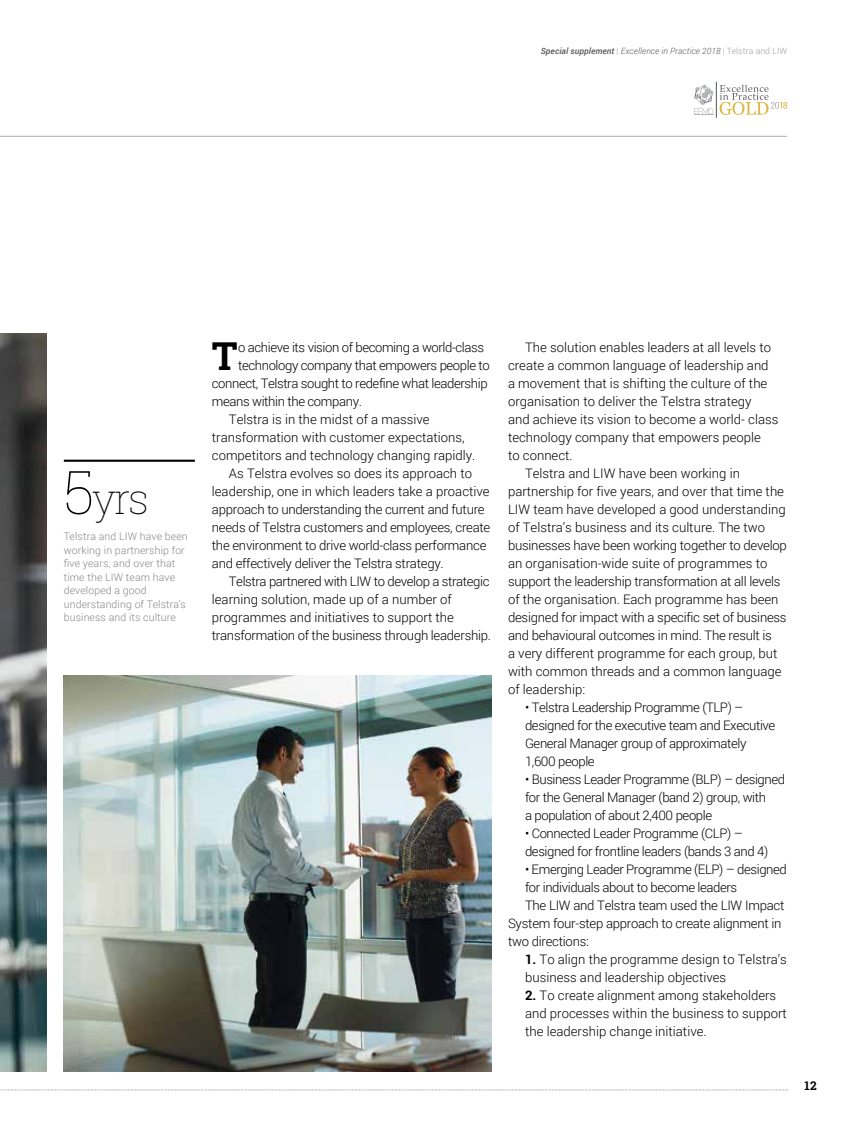
<style>
.page{position:relative;width:851px;height:1127px;background:#fff}
.page>*{position:absolute;margin:0;border:0;box-sizing:border-box;transform-origin:0 0}
.t1{font:100 42px "Roboto Slab";color:#000}
.t2{font:700 38.4px "Roboto Slab";color:#000}
.t3{font:300 13.2px/18px "Roboto";letter-spacing:-.02em;color:#000}
.t4{font:300 13.2px/18px "Roboto";color:#000}
.t5{font:700 12px "Roboto Slab";color:#000}
.t6{font:300 10.5px/13.5px "Roboto";letter-spacing:.01em;color:#87888a}
.t7{font:italic 300 8.7px "Roboto";letter-spacing:.01em;color:#58585a}
.s1{font-weight:500}
.s2{font-style:normal;color:#9c9e9f}
.s3{font-size:60px}
.s4{font-weight:700}
</style>
<div class="page">
<svg style="left:0;top:1089px;width:787px;height:1px"></svg>
<img style="left:0;top:334px;width:47px;height:738px">
<img style="left:64px;top:676px;width:427px;height:396px">
<hr style="left:0;top:136px;width:786px;height:1px;background:#b1b3b4">
<hr style="left:64px;top:460px;width:131px;height:2px;background:#000">
<svg style="left:694px;top:85px;width:19px;height:29px"></svg>
<hr style="left:715px;top:82px;width:1px;height:36px;background:#525556">
<svg style="left:719px;top:85px;width:68px;height:30px"></svg>
<p class="t7" style="left:541px;top:45px;width:248px"><span class="s1">Special supplement</span> <span class="s2">|</span> Excellence in Practice 2018 <span class="s2">| Telstra and LIW</span></p>
<h1 class="t1" style="left:64px;top:470px;width:87px"><span class="s3">5</span>yrs</h1>
<p class="t6" style="left:64px;top:529px;width:125px">Telstra and LIW have been working in partnership for five years, and over that time the LIW team have developed a good understanding of Telstra’s business and its culture</p>
<h2 class="t2" style="left:212px;top:330px;width:27px">T</h2>
<p class="t3" style="left:238px;top:338px;width:247px">o achieve its vision of becoming a world-class</p>
<p class="t3" style="left:238px;top:356px;width:253px">technology company that empowers people to</p>
<p class="t3" style="left:212px;top:374px;width:277px">connect, Telstra sought to redefine what leadership</p>
<p class="t3" style="left:212px;top:392px;width:151px">means within the company.</p>
<p class="t4" style="left:229px;top:410px;width:202px">Telstra is in the midst of a massive</p>
<p class="t4" style="left:212px;top:428px;width:254px">transformation with customer expectations,</p>
<p class="t4" style="left:212px;top:446px;width:265px">competitors and technology changing rapidly.</p>
<p class="t4" style="left:229px;top:464px;width:244px">As Telstra evolves so does its approach to</p>
<p class="t4" style="left:212px;top:482px;width:279px">leadership, one in which leaders take a proactive</p>
<p class="t3" style="left:212px;top:500px;width:274px">approach to understanding the current and future</p>
<p class="t3" style="left:212px;top:518px;width:280px">needs of Telstra customers and employees, create</p>
<p class="t3" style="left:212px;top:536px;width:276px">the environment to drive world-class performance</p>
<p class="t3" style="left:212px;top:554px;width:233px">and effectively deliver the Telstra strategy.</p>
<p class="t3" style="left:229px;top:572px;width:262px">Telstra partnered with LIW to develop a strategic</p>
<p class="t4" style="left:212px;top:590px;width:241px">learning solution, made up of a number of</p>
<p class="t4" style="left:212px;top:608px;width:243px">programmes and initiatives to support the</p>
<p class="t3" style="left:212px;top:626px;width:280px">transformation of the business through leadership.</p>
<p class="t4" style="left:525px;top:338px;width:247px">The solution enables leaders at all levels to</p>
<p class="t4" style="left:508px;top:356px;width:262px">create a common language of leadership and</p>
<p class="t4" style="left:508px;top:374px;width:261px">a movement that is shifting the culture of the</p>
<p class="t4" style="left:508px;top:392px;width:245px">organisation to deliver the Telstra strategy</p>
<p class="t4" style="left:508px;top:410px;width:272px">and achieve its vision to become a world- class</p>
<p class="t4" style="left:508px;top:428px;width:254px">technology company that empowers people</p>
<p class="t4" style="left:508px;top:446px;width:66px">to connect.</p>
<p class="t4" style="left:525px;top:464px;width:216px">Telstra and LIW have been working in</p>
<p class="t4" style="left:508px;top:482px;width:277px">partnership for five years, and over that time the</p>
<p class="t4" style="left:508px;top:500px;width:279px">LIW team have developed a good understanding</p>
<p class="t4" style="left:508px;top:518px;width:259px">of Telstra’s business and its culture. The two</p>
<p class="t3" style="left:508px;top:535px;width:280px">businesses have been working together to develop</p>
<p class="t4" style="left:508px;top:553px;width:261px">an organisation-wide suite of programmes to</p>
<p class="t3" style="left:508px;top:571px;width:274px">support the leadership transformation at all levels</p>
<p class="t4" style="left:508px;top:589px;width:272px">of the organisation. Each programme has been</p>
<p class="t3" style="left:508px;top:607px;width:280px">designed for impact with a specific set of business</p>
<p class="t3" style="left:508px;top:625px;width:265px">and behavioural outcomes in mind. The result is</p>
<p class="t4" style="left:508px;top:643px;width:271px">a very different programme for each group, but</p>
<p class="t4" style="left:508px;top:661px;width:275px">with common threads and a common language</p>
<p class="t4" style="left:508px;top:679px;width:79px">of leadership:</p>
<p class="t3" style="left:525px;top:697px;width:252px">• Telstra Leadership Programme (TLP) – designed for the executive team and Executive General Manager group of approximately 1,600 people</p>
<p class="t3" style="left:525px;top:769px;width:261px">• Business Leader Programme (BLP) – designed for the General Manager (band 2) group, with<br>a population of about 2,400 people</p>
<p class="t3" style="left:525px;top:823px;width:245px">• Connected Leader Programme (CLP) – designed for frontline leaders (bands 3 and 4)</p>
<p class="t3" style="left:525px;top:859px;width:263px">• Emerging Leader Programme (ELP) – designed</p>
<p class="t3" style="left:525px;top:877px;width:213px">for individuals about to become leaders</p>
<p class="t3" style="left:525px;top:895px;width:261px">The LIW and Telstra team used the LIW Impact</p>
<p class="t3" style="left:508px;top:913px;width:275px">System four-step approach to create alignment in</p>
<p class="t3" style="left:508px;top:931px;width:82px">two directions:</p>
<p class="t4" style="left:525px;top:949px;width:263px"><span class="s4">1.</span> To align the programme design to Telstra’s business and leadership objectives</p>
<p class="t4" style="left:525px;top:985px;width:263px"><span class="s4">2.</span> To create alignment among stakeholders and processes within the business to support the leadership change initiative.</p>
<p class="t5" style="left:804px;top:1077px;width:14px">12</p>
</div>
